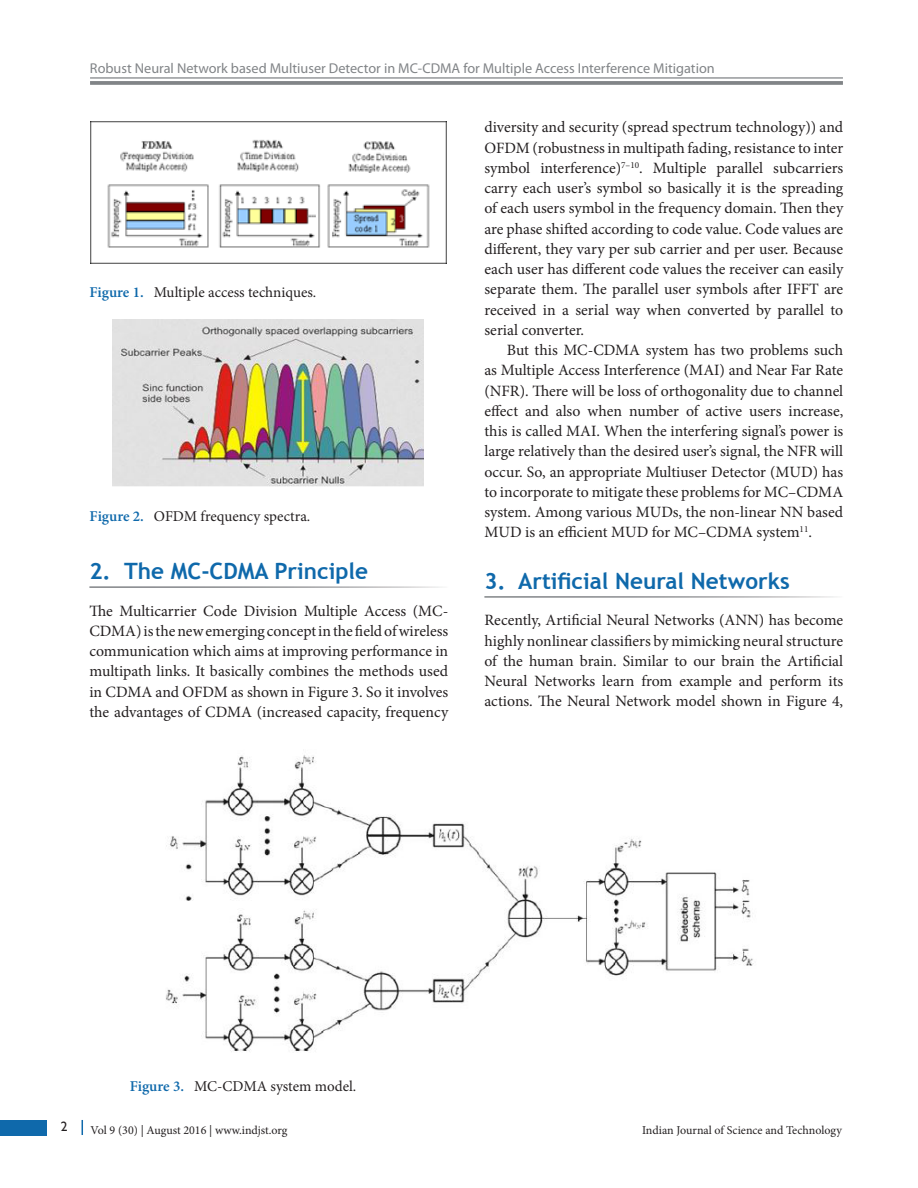
<style>
.page{position:relative;width:918px;height:1188px;background:#fff}
.page>*{position:absolute;margin:0;border:0;box-sizing:border-box;transform-origin:0 0}
.Body_Head{font:700 22.5px "Trebuchet MS";color:#0f69ab}
.Body_Text{font:15.75px/20.2px "Minion Pro";color:#231f20;text-align:justify}
.Body_Text_Ind_L{font:15.75px/20.2px "Minion Pro";color:#231f20;text-align:justify}
.t1{font:15px "Minion Pro";color:#231f20}
.t2{font:14.25px "Myriad Pro";color:#818487}
.t3{font:13.5px "Gill Sans";color:#231f20}
.t4{font:12px "Minion Pro";color:#231f20}
.s1{font-weight:600;color:#0f69ab}
</style>
<div class="page">
<div style="left:0;top:1120px;width:47px;height:15px;background:#0f69ab"></div>
<svg style="left:82px;top:1120px;width:1px;height:15px"></svg>
<hr style="left:90px;top:77px;width:753px;height:2px;background:#818487">
<svg style="left:90px;top:81px;width:753px;height:4px;background:#888b8e"></svg>
<img style="left:90px;top:121px;width:357px;height:142px">
<img style="left:112px;top:320px;width:312px;height:167px">
<img style="left:166px;top:755px;width:588px;height:297px">
<p class="t2" style="left:90px;top:60px;width:626px">Robust Neural Network based Multiuser Detector in MC-CDMA for Multiple Access Interference Mitigation</p>
<p class="t1" style="left:89px;top:283px;width:228px"><span class="s1">Figure 1.</span> Multiple access techniques.</p>
<p class="t1" style="left:90px;top:506px;width:222px"><span class="s1">Figure 2.</span> OFDM frequency spectra.</p>
<p class="Body_Head" style="left:89px;top:557px;width:280px">2. The MC-CDMA Principle</p>
<p class="Body_Text" style="left:89px;top:600px;width:360px">The Multicarrier Code Division Multiple Access (MC-CDMA) is the new emerging concept in the field of wireless communication which aims at improving performance in multipath links. It basically combines the methods used in CDMA and OFDM as shown in Figure 3. So it involves the advantages of CDMA (increased capacity, frequency</p>
<p class="Body_Text" style="left:484px;top:117px;width:360px">diversity and security (spread spectrum technology)) and OFDM (robustness in multipath fading, resistance to inter symbol interference)<sup>7–10</sup>. Multiple parallel subcarriers carry each user’s symbol so basically it is the spreading of each users symbol in the frequency domain. Then they are phase shifted according to code value. Code values are different, they vary per sub carrier and per user. Because each user has different code values the receiver can easily separate them. The parallel user symbols after IFFT are received in a serial way when converted by parallel to serial converter.</p>
<p class="Body_Text_Ind_L" style="left:484px;top:340px;width:360px;text-indent:23px">But this MC-CDMA system has two problems such as Multiple Access Interference (MAI) and Near Far Rate (NFR). There will be loss of orthogonality due to channel effect and also when number of active users increase, this is called MAI. When the interfering signal’s power is large relatively than the desired user’s signal, the NFR will occur. So, an appropriate Multiuser Detector (MUD) has to incorporate to mitigate these problems for MC–CDMA system. Among various MUDs, the non-linear NN based MUD is an efficient MUD for MC–CDMA system<sup>11</sup>.</p>
<p class="Body_Head" style="left:484px;top:566px;width:307px">3. Artificial Neural Networks</p>
<p class="Body_Text" style="left:484px;top:610px;width:360px">Recently, Artificial Neural Networks (ANN) has become highly nonlinear classifiers by mimicking neural structure of the human brain. Similar to our brain the Artificial Neural Networks learn from example and perform its actions. The Neural Network model shown in Figure 4,</p>
<p class="t1" style="left:130px;top:1076px;width:228px"><span class="s1">Figure 3.</span> MC-CDMA system model.</p>
<p class="t3" style="left:61px;top:1119px;width:8px">2</p>
<p class="t4" style="left:91px;top:1122px;width:198px">Vol 9 (30) | August 2016 | www.indjst.org</p>
<p class="t4" style="left:642px;top:1122px;width:201px">Indian Journal of Science and Technology</p>
</div>
